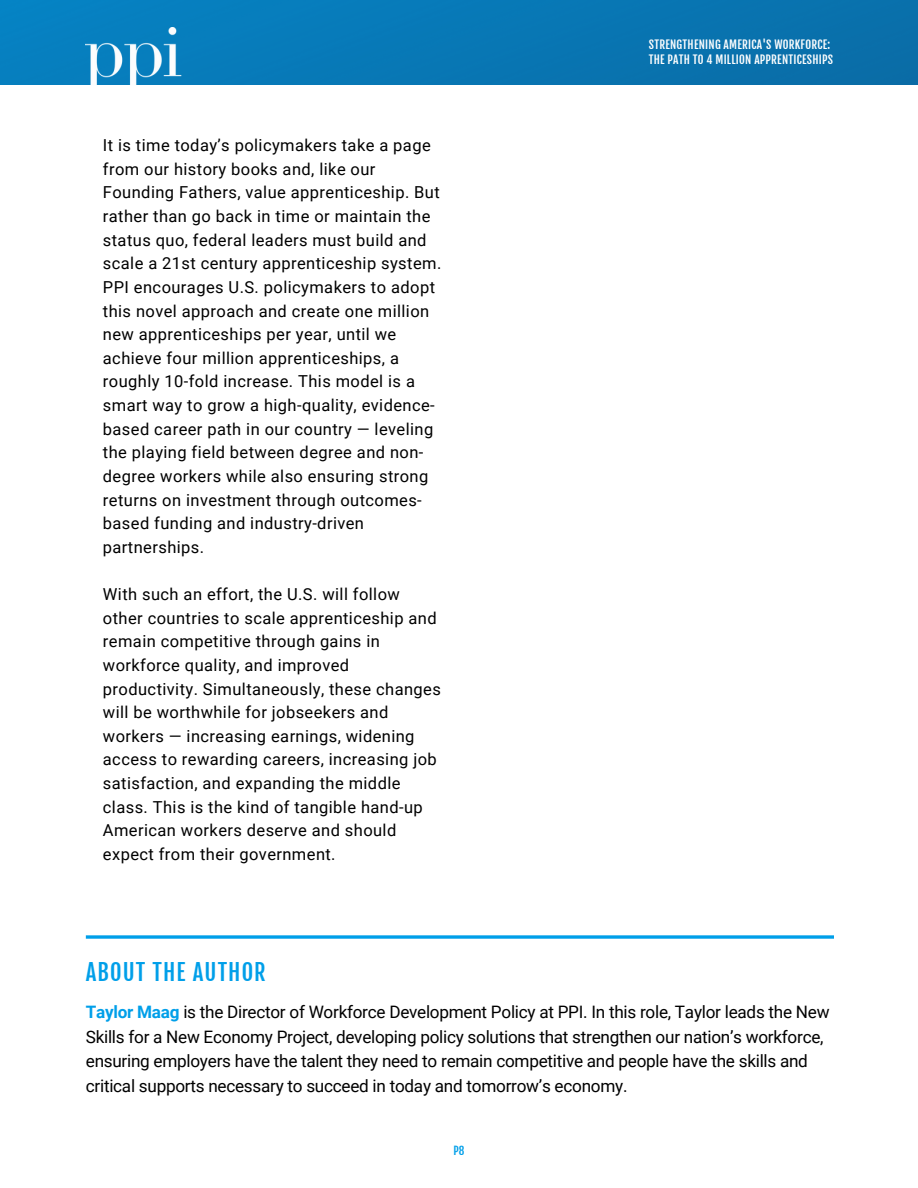
<style>
.page{position:relative;width:918px;height:1188px;background:#fff}
.page>*{position:absolute;margin:0;border:0;box-sizing:border-box;transform-origin:0 0}
.t1{font:22.5px "Fjalla One";letter-spacing:.05em;color:#009fe9}
.t2{font:17.1px/24.8px "Roboto";letter-spacing:-.015em;color:#000}
.t3{font:16.5px/23.7px "Roboto";letter-spacing:.025em;color:#000}
.t4{font:11.25px/15.1px "Fjalla One";letter-spacing:.02em;color:#fff}
.t5{font:11.1px "Fjalla One";color:#009fe9}
.s1{font-weight:700;color:#009fe9}
</style>
<div class="page">
<img style="left:0;top:0;width:918px;height:85px">
<img style="left:85px;top:28px;width:98px;height:57px">
<svg style="left:86px;top:935px;width:748px;height:4px;background:#27adec"></svg>
<p class="t3" style="left:103px;top:134px;width:340px">It is time today’s policymakers take a page from our history books and, like our Founding Fathers, value apprenticeship. But rather than go back in time or maintain the status quo, federal leaders must build and scale a 21st century apprenticeship system.<br>PPI encourages U.S. policymakers to adopt this novel approach and create one million new apprenticeships per year, until we achieve four million apprenticeships, a roughly 10-fold increase. This model is a smart way to grow a high-quality, evidence&shy;based career path in our country — leveling the playing field between degree and non&shy;degree workers while also ensuring strong returns on investment through outcomes&shy;based funding and industry-driven partnerships.</p>
<p class="t3" style="left:103px;top:583px;width:339px">With such an effort, the U.S. will follow other countries to scale apprenticeship and remain competitive through gains in workforce quality, and improved productivity. Simultaneously, these changes will be worthwhile for jobseekers and workers — increasing earnings, widening access to rewarding careers, increasing job satisfaction, and expanding the middle class. This is the kind of tangible hand-up American workers deserve and should expect from their government.</p>
<p class="t4" style="left:649px;top:37px;width:186px">STRENGTHENING AMERICA'S WORKFORCE:<br>THE PATH TO 4 MILLION APPRENTICESHIPS</p>
<h1 class="t1" style="left:86px;top:958px;width:181px">ABOUT THE AUTHOR</h1>
<p class="t2" style="left:86px;top:1000px;width:745px"><span class="s1">Taylor Maag</span> is the Director of Workforce Development Policy at PPI. In this role, Taylor leads the New Skills for a New Economy Project, developing policy solutions that strengthen our nation’s workforce, ensuring employers have the talent they need to remain competitive and people have the skills and critical supports necessary to succeed in today and tomorrow’s economy.</p>
<p class="t5" style="left:453px;top:1143px;width:13px">P8</p>
</div>
